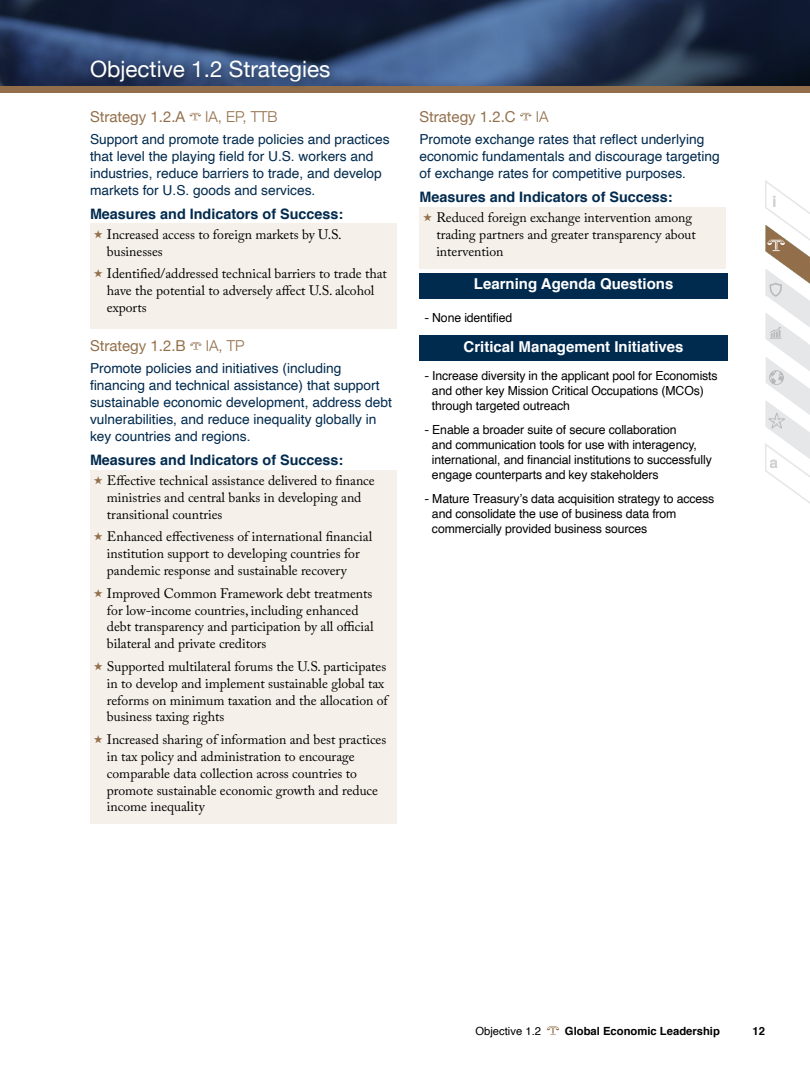
<style>
.page{position:relative;width:810px;height:1080px;background:#fff}
.page>*{position:absolute;margin:0;border:0;box-sizing:border-box;transform-origin:0 0}
.t1{font:22.5px "Helvetica Neue";color:#fff}
.t2{font:700 15px "Helvetica";color:#fff}
.H3_Gold{font:15px "Helvetica Neue";color:#926f4a}
.H3_Gold-2{font:300 15px "Helvetica Neue";color:#926f4a}
.Measures{font:700 14.38px "Helvetica";color:#002a4e}
.t3{font:13.75px/16.9px "Adobe Caslon Pro";letter-spacing:-.005em;color:#000}
._22_26_ObStrat{font:13.75px/16.9px "Helvetica";color:#002a4e}
.t4{font:12.5px/15px "Helvetica";letter-spacing:-.01em;color:#000}
.Running_Footers{font:700 11.25px "Helvetica";color:#000}
.Running_Footers-2{font:11.25px "Helvetica";color:#000}
.s1{font-family:"Helvetica Neue"}
</style>
<div class="page">
<img style="left:0;top:0;width:810px;height:86px">
<div style="left:0;top:86px;width:810px;height:7px;background:#926f4a"></div>
<svg style="left:765px;top:180px;width:45px;height:324px"></svg>
<div style="left:87px;top:56px;width:252px;height:35px;background:#000;opacity:.45"></div>
<svg style="left:547px;top:1026px;width:12px;height:9px"></svg>
<svg style="left:189px;top:113px;width:12px;height:8px"></svg>
<div style="left:90px;top:224px;width:307px;height:105px;background:#f6f0ea"></div>
<svg style="left:190px;top:342px;width:12px;height:8px"></svg>
<div style="left:90px;top:470px;width:307px;height:354px;background:#f6f0ea"></div>
<svg style="left:520px;top:113px;width:12px;height:8px"></svg>
<div style="left:419px;top:207px;width:307px;height:61px;background:#f6f0ea"></div>
<div style="left:419px;top:273px;width:309px;height:25px;background:#002a4e"></div>
<div style="left:419px;top:336px;width:309px;height:25px;background:#002a4e"></div>
<h2 class="t1" style="left:90px;top:53px;width:242px">Objective 1.2 Strategies</h2>
<p class="H3_Gold" style="left:90px;top:105px;width:97px">Strategy 1.2.A</p>
<p class="H3_Gold-2" style="left:205px;top:104px;width:74px">IA, EP, TTB</p>
<p class="_22_26_ObStrat" style="left:90px;top:131px;width:301px">Support and promote trade policies and practices that level the playing field for U.S. workers and industries, reduce barriers to trade, and develop markets for U.S. goods and services.</p>
<p class="Measures" style="left:90px;top:202px;width:255px">Measures and Indicators of Success:</p>
<p class="t3" style="left:107px;top:226px;width:236px">Increased access to foreign markets by U.S. businesses</p>
<p class="t3" style="left:107px;top:265px;width:282px">Identified/addressed technical barriers to trade that have the potential to adversely affect U.S. alcohol exports</p>
<p class="H3_Gold" style="left:90px;top:335px;width:97px">Strategy 1.2.B</p>
<p class="H3_Gold-2" style="left:206px;top:334px;width:40px">IA, TP</p>
<p class="_22_26_ObStrat" style="left:90px;top:361px;width:303px">Promote policies and initiatives (including financing and technical assistance) that support sustainable economic development, address debt vulnerabilities, and reduce inequality globally in key countries and regions.</p>
<p class="Measures" style="left:90px;top:448px;width:255px">Measures and Indicators of Success:</p>
<p class="t3" style="left:107px;top:472px;width:269px">Effective technical assistance delivered to finance ministries and central banks in developing and transitional countries</p>
<p class="t3" style="left:107px;top:528px;width:267px">Enhanced effectiveness of international financial institution support to developing countries for pandemic response and sustainable recovery</p>
<p class="t3" style="left:107px;top:585px;width:268px">Improved Common Framework debt treatments for low-income countries, including enhanced debt transparency and participation by all official bilateral and private creditors</p>
<p class="t3" style="left:107px;top:658px;width:282px">Supported multilateral forums the U.S. participates in to develop and implement sustainable global tax reforms on minimum taxation and the allocation of business taxing rights</p>
<p class="t3" style="left:107px;top:731px;width:281px">Increased sharing of information and best practices in tax policy and administration to encourage comparable data collection across countries to promote sustainable economic growth and reduce income inequality</p>
<p class="H3_Gold" style="left:419px;top:105px;width:98px">Strategy 1.2.C</p>
<p class="H3_Gold-2" style="left:536px;top:104px;width:14px">IA</p>
<p class="_22_26_ObStrat" style="left:419px;top:131px;width:302px">Promote exchange rates that reflect underlying economic fundamentals and discourage targeting of exchange rates for competitive purposes.</p>
<p class="Measures" style="left:419px;top:185px;width:255px">Measures and Indicators of Success:</p>
<p class="t3" style="left:436px;top:209px;width:261px">Reduced foreign exchange intervention among trading partners and greater transparency about intervention</p>
<h3 class="t2" style="left:474px;top:272px;width:201px">Learning Agenda Questions</h3>
<p class="t4" style="left:424px;top:310px;width:90px"><span class="s1">-</span> None identified</p>
<h3 class="t2" style="left:464px;top:334px;width:222px">Critical Management Initiatives</h3>
<p class="t4" style="left:432px;top:369px;width:287px;text-indent:-8px"><span class="s1">-</span> Increase diversity in the applicant pool for Economists and other key Mission Critical Occupations (MCOs) through targeted outreach</p>
<p class="t4" style="left:432px;top:423px;width:281px;text-indent:-8px"><span class="s1">-</span> Enable a broader suite of secure collaboration<br>and communication tools for use with interagency, international, and financial institutions to successfully engage counterparts and key stakeholders</p>
<p class="t4" style="left:432px;top:492px;width:284px;text-indent:-8px"><span class="s1">-</span> Mature Treasury’s data acquisition strategy to access and consolidate the use of business data from commercially provided business sources</p>
<p class="Running_Footers-2" style="left:475px;top:1022px;width:67px">Objective 1.2</p>
<p class="Running_Footers" style="left:565px;top:1022px;width:157px">Global Economic Leadership</p>
<p class="Running_Footers" style="left:752px;top:1022px;width:14px">12</p>
</div>
